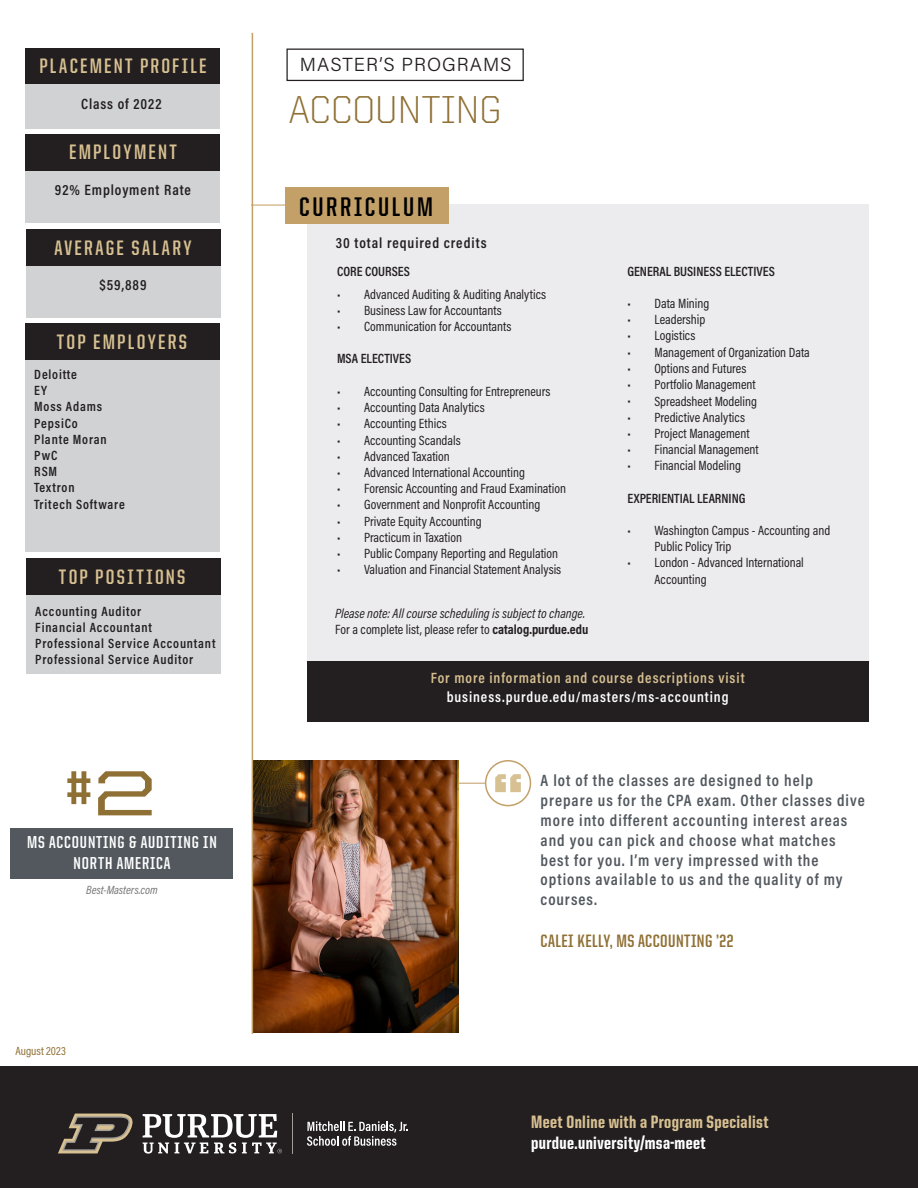
<style>
.page{position:relative;width:918px;height:1188px;background:#fff}
.page>*{position:absolute;margin:0;border:0;box-sizing:border-box;transform-origin:0 0}
.t1{font:700 63.9px "United Sans Cond";color:#8f7034}
.t2{font:300 39px "United Sans Reg";color:#8f7034}
.t3{font:700 27px "United Sans Cond";letter-spacing:.1em;color:#000}
.t4{font:700 21px "United Sans Cond";letter-spacing:.11em;color:#d7c091}
.t5{font:300 18.9px "Acumin Pro";letter-spacing:.05em;color:#231f20}
.t6{font:800 18px/20.4px "United Sans Cond";letter-spacing:.02em;color:#d7c091}
.t7{font:700 18px "United Sans Cond";letter-spacing:.025em;color:#8f7034}
.t8{font:700 17.25px "United Sans Cond";letter-spacing:.05em;color:#fff}
.t9{font:600 16.5px/19.8px "Acumin Pro Cond";letter-spacing:.06em;color:#52585e}
.t10{font:600 15px/19.4px "Acumin Pro Cond";letter-spacing:.06em;color:#d7c091;text-align:center}
.t11{font:600 15px "Acumin Pro Cond";letter-spacing:.06em;color:#231f20}
.t12{font:13.5px/16.2px "Acumin Pro Cond";color:#231f20}
.t13{font:600 13.5px "Acumin Pro Cond";letter-spacing:.06em;color:#231f20}
.t14{font:italic 13.5px/16.2px "Acumin Pro Cond";color:#231f20}
.t15{font:600 13.5px "Acumin Pro Cond";color:#231f20}
.t16{font:italic 12px "Acumin Pro Cond";letter-spacing:-.005em;color:#757575}
.t17{font:12px "Acumin Pro Cond";color:#8f7034}
.s1{font-family:"United Sans Ext";font-weight:500}
.s2{font-style:normal}
.s3{font-weight:700;font-style:normal}
.s4{color:#fff}
</style>
<div class="page">
<div style="left:307px;top:205px;width:562px;height:457px;background:#ececee"></div>
<div style="left:307px;top:662px;width:562px;height:60px;background:#231f20"></div>
<hr style="left:445px;top:783px;width:66px;height:1px;background:#c3a068">
<div style="left:0;top:1066px;width:918px;height:122px;background:#231f20"></div>
<div style="left:285px;top:188px;width:163px;height:36px;background:#c3a068"></div>
<hr style="left:251px;top:205px;width:66px;height:1px;background:#c3a068">
<div style="left:11px;top:828px;width:222px;height:50px;background:#52585e"></div>
<img style="left:253px;top:760px;width:206px;height:273px">
<div style="left:486px;top:761px;width:44px;height:45px;background:#fff;border-radius:50%"></div>
<div style="left:485px;top:760px;width:46px;height:46px;border:2px solid #c3a068;border-radius:50%"></div>
<svg style="left:495px;top:774px;width:26px;height:18px"></svg>
<hr style="left:252px;top:33px;width:1px;height:1001px;background:#c3a068">
<svg style="left:307px;top:1121px;width:101px;height:25px"></svg>
<hr style="left:292px;top:1114px;width:1px;height:40px;background:#a19d97">
<svg style="left:58px;top:1114px;width:75px;height:39px"></svg>
<svg style="left:143px;top:1114px;width:139px;height:40px"></svg>
<div style="left:286px;top:49px;width:238px;height:32px;border:1px solid #231f20"></div>
<div style="left:26px;top:170px;width:194px;height:52px;background:#d1d2d4"></div>
<div style="left:26px;top:266px;width:194px;height:52px;background:#d1d2d4"></div>
<div style="left:26px;top:360px;width:194px;height:191px;background:#d1d2d4"></div>
<div style="left:26px;top:595px;width:194px;height:79px;background:#d1d2d4"></div>
<div style="left:26px;top:48px;width:194px;height:36px;background:#231f20"></div>
<div style="left:26px;top:134px;width:194px;height:37px;background:#231f20"></div>
<div style="left:26px;top:229px;width:194px;height:37px;background:#231f20"></div>
<div style="left:26px;top:323px;width:194px;height:37px;background:#231f20"></div>
<div style="left:26px;top:558px;width:194px;height:37px;background:#231f20"></div>
<div style="left:26px;top:84px;width:194px;height:45px;background:#d1d2d4"></div>
<h2 class="t4" style="left:39px;top:55px;width:169px">PLACEMENT PROFILE</h2>
<h3 class="t5" style="left:300px;top:51px;width:213px">MASTER’S PROGRAMS</h3>
<p class="t11" style="left:81px;top:94px;width:82px">Class of 2022</p>
<h2 class="t4" style="left:69px;top:141px;width:109px">EMPLOYMENT</h2>
<p class="t11" style="left:55px;top:180px;width:138px">92% Employment Rate</p>
<h2 class="t4" style="left:55px;top:237px;width:138px">AVERAGE SALARY</h2>
<p class="t11" style="left:100px;top:275px;width:49px">$59,889</p>
<h2 class="t4" style="left:57px;top:331px;width:132px">TOP EMPLOYERS</h2>
<p class="t13" style="left:34px;top:366px;width:44px">Deloitte</p>
<p class="t13" style="left:34px;top:382px;width:14px">EY</p>
<p class="t13" style="left:34px;top:398px;width:69px">Moss Adams</p>
<p class="t13" style="left:34px;top:414px;width:45px">PepsiCo</p>
<p class="t13" style="left:34px;top:430px;width:74px">Plante Moran</p>
<p class="t13" style="left:34px;top:447px;width:25px">PwC</p>
<p class="t13" style="left:34px;top:463px;width:24px">RSM</p>
<p class="t13" style="left:34px;top:479px;width:42px">Textron</p>
<p class="t13" style="left:34px;top:495px;width:92px">Tritech Software</p>
<h2 class="t4" style="left:59px;top:566px;width:128px">TOP POSITIONS</h2>
<p class="t13" style="left:35px;top:602px;width:108px">Accounting Auditor</p>
<p class="t13" style="left:35px;top:618px;width:118px">Financial Accountant</p>
<p class="t13" style="left:35px;top:635px;width:182px">Professional Service Accountant</p>
<p class="t13" style="left:35px;top:651px;width:160px">Professional Service Auditor</p>
<p class="t1" style="left:66px;top:761px;width:93px">#<span class="s1">2</span></p>
<p class="t8" style="left:27px;top:833px;width:191px">MS ACCOUNTING &amp; AUDITING IN</p>
<p class="t8" style="left:74px;top:854px;width:99px">NORTH AMERICA</p>
<p class="t16" style="left:86px;top:882px;width:73px">Best-Masters.com</p>
<p class="t17" style="left:15px;top:1043px;width:52px">August 2023</p>
<h2 class="t2" style="left:289px;top:89px;width:214px">ACCOUNTING</h2>
<h2 class="t3" style="left:299px;top:193px;width:135px">CURRICULUM</h2>
<p class="t11" style="left:336px;top:233px;width:152px">30 total required credits</p>
<h3 class="t15" style="left:337px;top:262px;width:74px">CORE COURSES</h3>
<p class="t12" style="left:337px;top:286px;width:211px">• Advanced Auditing &amp; Auditing Analytics</p>
<p class="t12" style="left:337px;top:302px;width:166px">• Business Law for Accountants</p>
<p class="t12" style="left:337px;top:318px;width:176px">• Communication for Accountants</p>
<h3 class="t15" style="left:337px;top:350px;width:76px">MSA ELECTIVES</h3>
<p class="t12" style="left:337px;top:383px;width:215px">• Accounting Consulting for Entrepreneurs</p>
<p class="t12" style="left:337px;top:399px;width:149px">• Accounting Data Analytics</p>
<p class="t12" style="left:337px;top:415px;width:111px">• Accounting Ethics</p>
<p class="t12" style="left:337px;top:432px;width:125px">• Accounting Scandals</p>
<p class="t12" style="left:337px;top:448px;width:114px">• Advanced Taxation</p>
<p class="t12" style="left:337px;top:464px;width:189px">• Advanced International Accounting</p>
<p class="t12" style="left:337px;top:480px;width:231px">• Forensic Accounting and Fraud Examination</p>
<p class="t12" style="left:337px;top:496px;width:205px">• Government and Nonprofit Accounting</p>
<p class="t12" style="left:337px;top:513px;width:146px">• Private Equity Accounting</p>
<p class="t12" style="left:337px;top:529px;width:126px">• Practicum in Taxation</p>
<p class="t12" style="left:337px;top:545px;width:223px">• Public Company Reporting and Regulation</p>
<p class="t12" style="left:337px;top:561px;width:226px">• Valuation and Financial Statement Analysis</p>
<p class="t14" style="left:335px;top:605px;width:255px">Please note: All course scheduling is subject to change.<br><span class="s2">For a complete list, please refer to</span> <span class="s3">catalog.purdue.edu</span></p>
<h3 class="t15" style="left:627px;top:262px;width:149px">GENERAL BUSINESS ELECTIVES</h3>
<p class="t12" style="left:627px;top:295px;width:84px">• Data Mining</p>
<p class="t12" style="left:627px;top:311px;width:79px">• Leadership</p>
<p class="t12" style="left:627px;top:327px;width:69px">• Logistics</p>
<p class="t12" style="left:627px;top:344px;width:184px">• Management of Organization Data</p>
<p class="t12" style="left:627px;top:360px;width:120px">• Options and Futures</p>
<p class="t12" style="left:627px;top:376px;width:130px">• Portfolio Management</p>
<p class="t12" style="left:627px;top:393px;width:131px">• Spreadsheet Modeling</p>
<p class="t12" style="left:627px;top:409px;width:119px">• Predictive Analytics</p>
<p class="t12" style="left:627px;top:425px;width:124px">• Project Management</p>
<p class="t12" style="left:627px;top:441px;width:133px">• Financial Management</p>
<p class="t12" style="left:627px;top:457px;width:115px">• Financial Modeling</p>
<h3 class="t15" style="left:627px;top:489px;width:120px">EXPERIENTIAL LEARNING</h3>
<p class="t12" style="left:654px;top:522px;width:177px;text-indent:-27px">• Washington Campus - Accounting and<br>Public Policy Trip</p>
<p class="t12" style="left:654px;top:554px;width:151px;text-indent:-27px">• London - Advanced International<br>Accounting</p>
<p class="t10" style="left:431px;top:667px;width:315px">For more information and course descriptions visit <span class="s4">business.purdue.edu/masters/ms-accounting</span></p>
<p class="t9" style="left:541px;top:770px;width:326px">A lot of the classes are designed to help prepare us for the CPA exam. Other classes dive more into different accounting interest areas and you can pick and choose what matches best for you. I’m very impressed with the options available to us and the quality of my courses.</p>
<p class="t7" style="left:541px;top:931px;width:194px">CALEI KELLY, MS ACCOUNTING ’22</p>
<p class="t6" style="left:531px;top:1112px;width:239px">Meet Online with a Program Specialist <span class="s4">purdue.university/msa-meet</span></p>
</div>
